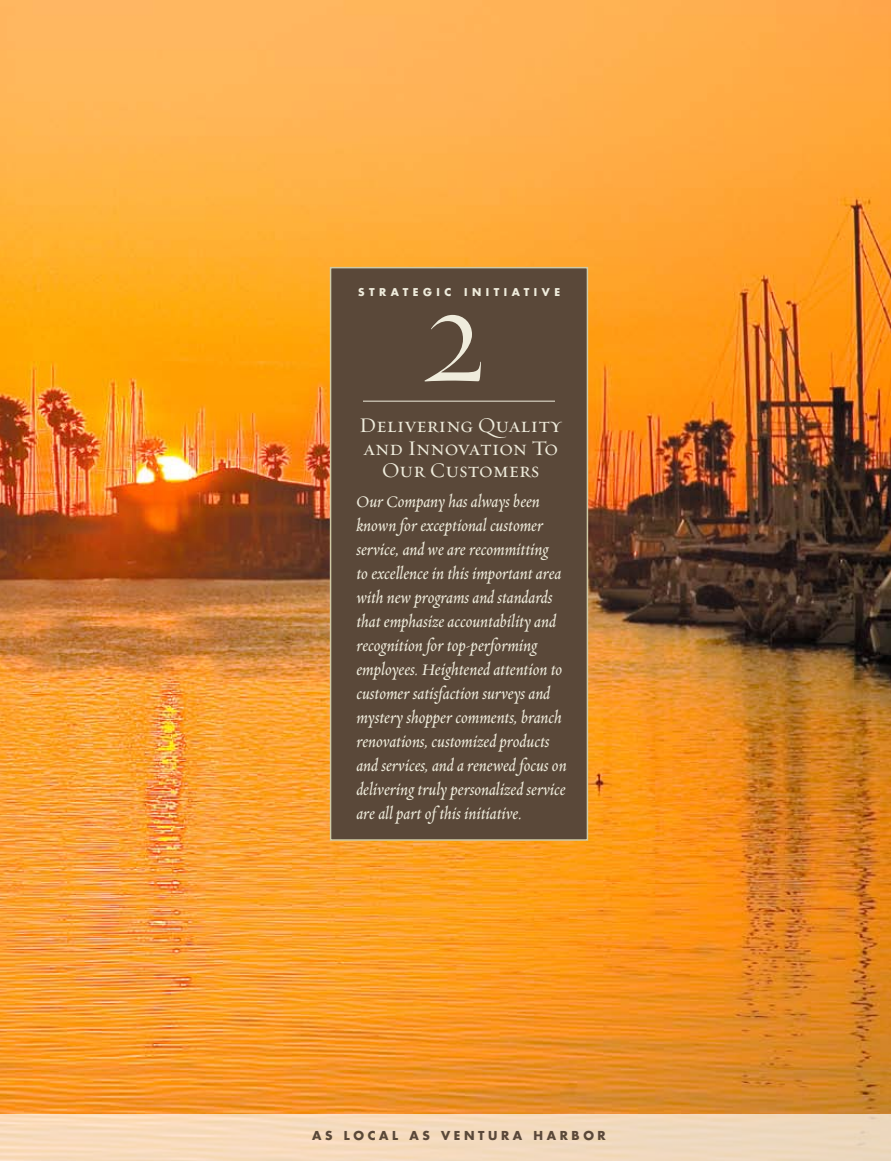
<style>
.page{position:relative;width:891px;height:1161px;background:#fff}
.page>*{position:absolute;margin:0;border:0;box-sizing:border-box;transform-origin:0 0}
.t1{font:141px "Requiem Fine HTF Roman";color:#efecdc}
.t2{font:21px/22.5px "Requiem Text HTF Small Caps";color:#efecdc;text-align:center}
.t3{font:18px/24px "Requiem Text HTF Italic";color:#efecdc}
.t4{font:700 12px "Futura";letter-spacing:.3em;color:#5a4839}
.t5{font:700 10.5px "Futura";letter-spacing:.43em;color:#efecdc}
</style>
<div class="page">
<img style="left:0;top:0;width:891px;height:1114px">
<div style="left:330px;top:267px;width:258px;height:574px;background:#5a4839;border:2px solid #d0cba6"></div>
<hr style="left:363px;top:401px;width:192px;height:1px;background:#efecdc">
<div style="left:0;top:1114px;width:891px;height:47px;background:#f4dabd"></div>
<p class="t5" style="left:358px;top:285px;width:204px">STRATEGIC I NITIATIVE</p>
<h1 class="t1" style="left:421px;top:253px;width:69px">2</h1>
<p class="t2" style="left:359px;top:415px;width:204px">Delivering Quality and Innovation To<br>Our Customers</p>
<p class="t3" style="left:356px;top:491px;width:212px">Our Company has always been known for exceptional customer service, and we are recommitting<br>to excellence in this important area with new programs and standards that emphasize accountability and recognition for top-performing employees. Heightened attention to customer satisfaction surveys and mystery shopper comments, branch renovations, customized products and services, and a renewed focus on delivering truly personalized service are all part of this initiative.</p>
<p class="t4" style="left:312px;top:1127px;width:295px">AS LOCAL AS VENTURA H ARBOR</p>
</div>
